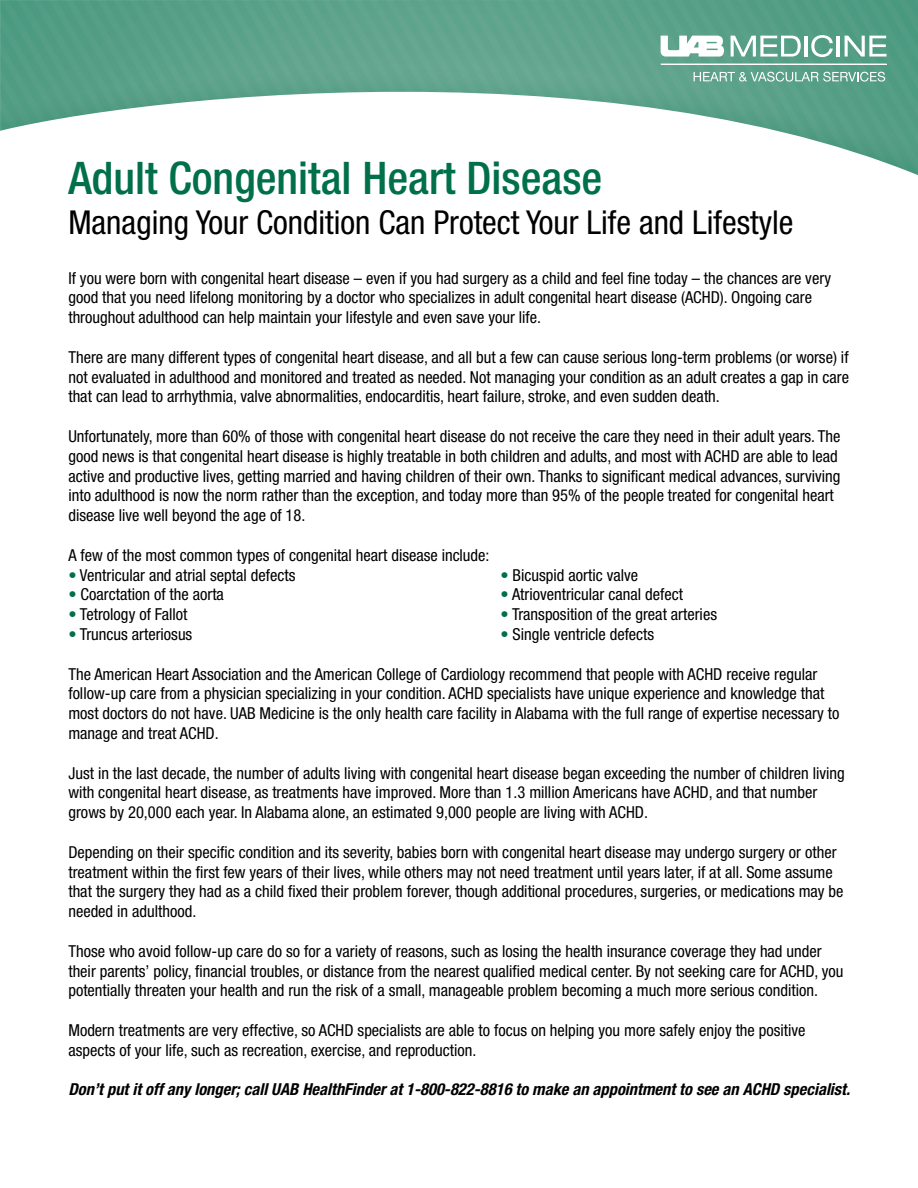
<style>
.page{position:relative;width:918px;height:1188px;background:#fff}
.page>*{position:absolute;margin:0;border:0;box-sizing:border-box;transform-origin:0 0}
.t1{font:500 condensed 45px "Helvetica Neue LT Std";color:#00704a}
.t2{font:condensed 33px "Helvetica Neue LT Std";color:#000}
.t3{font:condensed 16.5px/19.8px "Helvetica Neue LT Std";color:#000}
.t4{font:italic 700 condensed 16.5px "Helvetica Neue LT Std";color:#000}
.s1{color:#00704a}
</style>
<div class="page">
<img style="left:0;top:0;width:918px;height:31px">
<svg style="left:0;top:31px;width:918px;height:144px"></svg>
<svg style="left:661px;top:36px;width:63px;height:21px"></svg>
<svg style="left:731px;top:36px;width:70px;height:21px"></svg>
<hr style="left:805px;top:36px;width:3px;height:21px;background:#fff">
<svg style="left:811px;top:35px;width:22px;height:22px"></svg>
<hr style="left:837px;top:36px;width:3px;height:21px;background:#fff">
<svg style="left:845px;top:36px;width:41px;height:21px"></svg>
<svg style="left:694px;top:72px;width:191px;height:10px;background:#8abcab"></svg>
<hr style="left:661px;top:64px;width:225px;height:1px;background:#fff">
<h1 class="t1" style="left:68px;top:151px;width:536px">Adult Congenital Heart Disease</h1>
<h2 class="t2" style="left:68px;top:203px;width:727px">Managing Your Condition Can Protect Your Life and Lifestyle</h2>
<p class="t3" style="left:68px;top:268px;width:764px">If you were born with congenital heart disease – even if you had surgery as a child and feel fine today – the chances are very good that you need lifelong monitoring by a doctor who specializes in adult congenital heart disease (ACHD). Ongoing care throughout adulthood can help maintain your lifestyle and even save your life.</p>
<p class="t3" style="left:68px;top:347px;width:782px;text-align:justify">There are many different types of congenital heart disease, and all but a few can cause serious long-term problems (or worse) if not evaluated in adulthood and monitored and treated as needed. Not managing your condition as an adult creates a gap in care that can lead to arrhythmia, valve abnormalities, endocarditis, heart failure, stroke, and even sudden death.</p>
<p class="t3" style="left:68px;top:426px;width:774px">Unfortunately, more than 60% of those with congenital heart disease do not receive the care they need in their adult years. The good news is that congenital heart disease is highly treatable in both children and adults, and most with ACHD are able to lead active and productive lives, getting married and having children of their own. Thanks to significant medical advances, surviving into adulthood is now the norm rather than the exception, and today more than 95% of the people treated for congenital heart disease live well beyond the age of 18.</p>
<p class="t3" style="left:68px;top:545px;width:422px">A few of the most common types of congenital heart disease include:</p>
<p class="t3" style="left:68px;top:565px;width:229px"><span class="s1">•</span> Ventricular and atrial septal defects</p>
<p class="t3" style="left:500px;top:565px;width:139px"><span class="s1">•</span> Bicuspid aortic valve</p>
<p class="t3" style="left:68px;top:585px;width:157px"><span class="s1">•</span> Coarctation of the aorta</p>
<p class="t3" style="left:500px;top:585px;width:184px"><span class="s1">•</span> Atrioventricular canal defect</p>
<p class="t3" style="left:68px;top:604px;width:121px"><span class="s1">•</span> Tetrology of Fallot</p>
<p class="t3" style="left:500px;top:604px;width:218px"><span class="s1">•</span> Transposition of the great arteries</p>
<p class="t3" style="left:68px;top:624px;width:125px"><span class="s1">•</span> Truncus arteriosus</p>
<p class="t3" style="left:500px;top:624px;width:155px"><span class="s1">•</span> Single ventricle defects</p>
<p class="t3" style="left:68px;top:664px;width:773px">The American Heart Association and the American College of Cardiology recommend that people with ACHD receive regular follow-up care from a physician specializing in your condition. ACHD specialists have unique experience and knowledge that most doctors do not have. UAB Medicine is the only health care facility in Alabama with the full range of expertise necessary to manage and treat ACHD.</p>
<p class="t3" style="left:68px;top:763px;width:778px">Just in the last decade, the number of adults living with congenital heart disease began exceeding the number of children living with congenital heart disease, as treatments have improved. More than 1.3 million Americans have ACHD, and that number grows by 20,000 each year. In Alabama alone, an estimated 9,000 people are living with ACHD.</p>
<p class="t3" style="left:68px;top:842px;width:777px">Depending on their specific condition and its severity, babies born with congenital heart disease may undergo surgery or other treatment within the first few years of their lives, while others may not need treatment until years later, if at all. Some assume that the surgery they had as a child fixed their problem forever, though additional procedures, surgeries, or medications may be needed in adulthood.</p>
<p class="t3" style="left:68px;top:941px;width:777px">Those who avoid follow-up care do so for a variety of reasons, such as losing the health insurance coverage they had under their parents’ policy, financial troubles, or distance from the nearest qualified medical center. By not seeking care for ACHD, you potentially threaten your health and run the risk of a small, manageable problem becoming a much more serious condition.</p>
<p class="t3" style="left:68px;top:1020px;width:739px">Modern treatments are very effective, so ACHD specialists are able to focus on helping you more safely enjoy the positive aspects of your life, such as recreation, exercise, and reproduction.</p>
<p class="t4" style="left:68px;top:1080px;width:783px">Don’t put it off any longer; call UAB HealthFinder at 1-800-822-8816 to make an appointment to see an ACHD specialist.</p>
</div>
